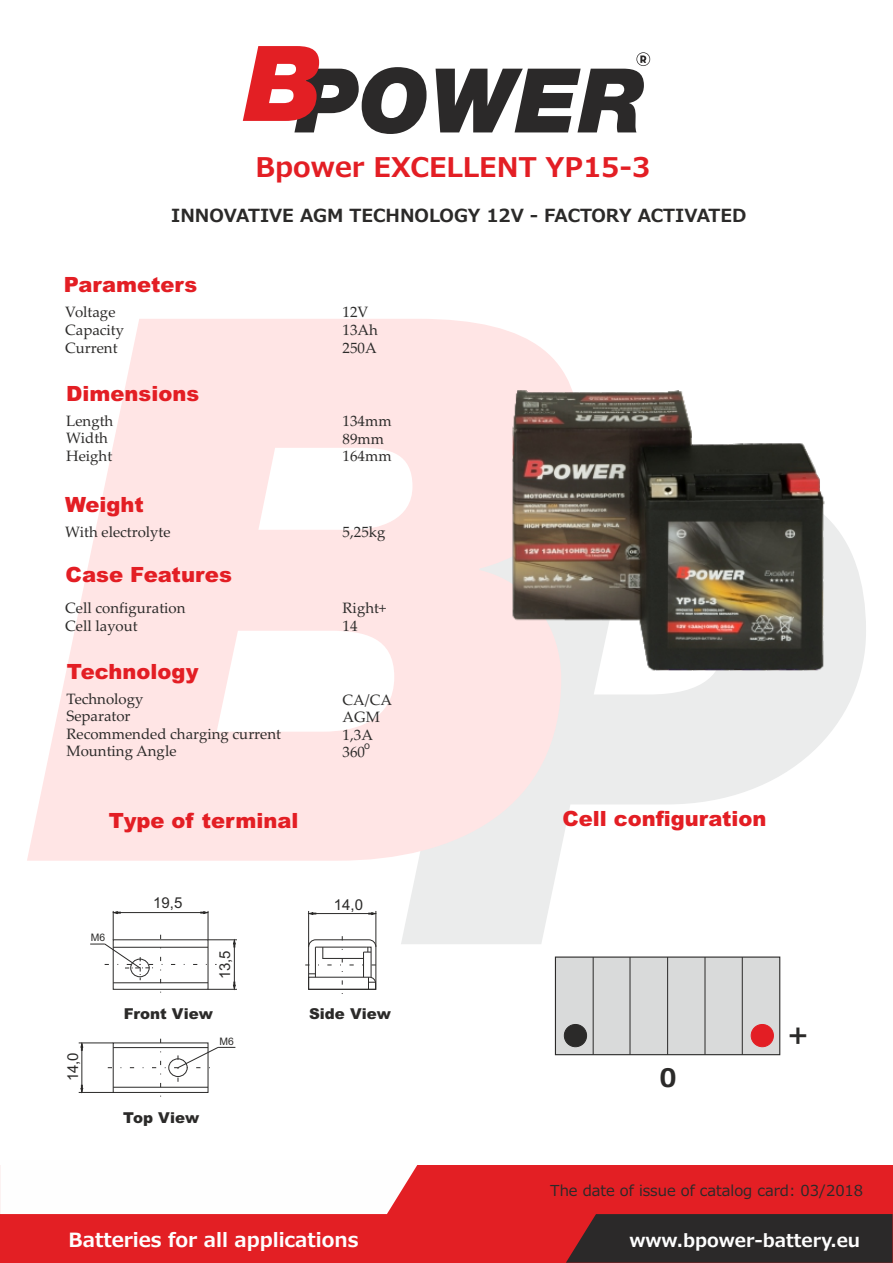
<style>
.page{position:relative;width:893px;height:1263px;background:#fff}
.page>*{position:absolute;margin:0;border:0;box-sizing:border-box;transform-origin:0 0}
.t1{font:700 27px "Meiryo";color:#e31e24}
.t2{font:700 25.35px "Meiryo";color:#2b2a29}
.t3{font:900 21px "Arial";color:#e31e24}
.t4{font:700 19.5px "Meiryo";color:#fefefe}
.t5{font:700 18px "Meiryo";color:#2b2a29}
.t6{font:700 18px "Meiryo";color:#fefefe}
.t7{font:15px/17.5px "Palatino Linotype";color:#2b2a29}
.t8{font:15px "Meiryo";color:#2b2a29}
.t9{font:900 15px "Arial";color:#2b2a29}
.t10{font:15px "Arial";color:#2b2a29}
.t11{font:10.35px "Arial";color:#2b2a29}
.t12{font:9.9px "Meiryo";color:#2b2a29}
</style>
<div class="page">
<svg style="left:401px;top:741px;width:422px;height:203px"></svg>
<svg style="left:27px;top:319px;width:552px;height:542px;fill:#ffe5e5"></svg>
<svg style="left:436px;top:52px;width:214px;height:80px"></svg>
<svg style="left:243px;top:46px;width:184px;height:88px"></svg>
<div style="left:0;top:1165px;width:892px;height:97px;background:#e31f24"></div>
<svg style="left:566px;top:1214px;width:326px;height:49px;background:#342828"></svg>
<div style="left:0;top:1165px;width:418px;height:49px;background:#fefefe"></div>
<svg style="left:554px;top:956px;width:227px;height:100px;background:#d2d3d3"></svg>
<hr style="left:593px;top:957px;width:1px;height:98px;background:#2b2a29">
<hr style="left:630px;top:957px;width:1px;height:98px;background:#2b2a29">
<hr style="left:667px;top:957px;width:1px;height:98px;background:#2b2a29">
<hr style="left:705px;top:957px;width:1px;height:98px;background:#2b2a29">
<hr style="left:742px;top:957px;width:1px;height:98px;background:#2b2a29">
<div style="left:564px;top:1024px;width:23px;height:23px;background:#2b2a29;border:1px solid #2b2a29;border-radius:50%"></div>
<div style="left:751px;top:1024px;width:23px;height:23px;background:#e31e24;border:1px solid #e31e24;border-radius:50%"></div>
<svg style="left:305px;top:936px;width:72px;height:58px"></svg>
<svg style="left:90px;top:911px;width:147px;height:82px"></svg>
<hr style="left:376px;top:911px;width:1px;height:36px;background:#2b2a29">
<hr style="left:308px;top:911px;width:1px;height:36px;background:#2b2a29">
<hr style="left:309px;top:913px;width:67px;height:1px;background:#2b2a29">
<svg style="left:368px;top:911px;width:9px;height:4px"></svg>
<svg style="left:307px;top:911px;width:10px;height:4px"></svg>
<svg style="left:108px;top:1039px;width:127px;height:58px"></svg>
<hr style="left:79px;top:1043px;width:34px;height:1px;background:#2b2a29">
<hr style="left:79px;top:1092px;width:34px;height:1px;background:#2b2a29">
<hr style="left:82px;top:1043px;width:1px;height:49px;background:#2b2a29">
<svg style="left:80px;top:1042px;width:4px;height:9px"></svg>
<svg style="left:80px;top:1084px;width:4px;height:10px"></svg>
<img style="left:467px;top:337px;width:399px;height:404px">
<h1 class="t1" style="left:256px;top:153px;width:396px">Bpower EXCELLENT YP15-3</h1>
<p class="t5" style="left:171px;top:206px;width:577px">INNOVATIVE AGM TECHNOLOGY 12V - FACTORY ACTIVATED</p>
<h3 class="t3" style="left:64px;top:277px;width:135px">Parameters</h3>
<p class="t7" style="left:65px;top:305px;width:60px">Voltage<br>Capacity<br>Current</p>
<p class="t7" style="left:343px;top:305px;width:37px">12V<br>13Ah<br>250A</p>
<h3 class="t3" style="left:66px;top:386px;width:135px">Dimensions</h3>
<p class="t7" style="left:66px;top:414px;width:49px">Length<br>Width<br>Height</p>
<p class="t7" style="left:343px;top:414px;width:50px">134mm<br>89mm<br>164mm</p>
<h3 class="t3" style="left:65px;top:496px;width:80px">Weight</h3>
<p class="t7" style="left:65px;top:524px;width:107px">With electrolyte</p>
<h3 class="t3" style="left:66px;top:566px;width:168px">Case Features</h3>
<p class="t7" style="left:65px;top:601px;width:122px">Cell configuration<br>Cell layout</p>
<h3 class="t3" style="left:67px;top:664px;width:133px">Technology</h3>
<p class="t7" style="left:67px;top:691px;width:216px">Technology<br>Separator<br>Recommended charging current<br>Mounting Angle</p>
<p class="t7" style="left:343px;top:525px;width:44px">5,25kg</p>
<p class="t7" style="left:343px;top:601px;width:45px;line-height:18px">Right+<br>14</p>
<p class="t7" style="left:343px;top:692px;width:51px">CA/CA<br>AGM<br>1,3A<br>360</p>
<p class="t12" style="left:364px;top:740px;width:7px">o</p>
<h3 class="t3" style="left:109px;top:813px;width:191px">Type of terminal</h3>
<h3 class="t3" style="left:562px;top:811px;width:206px">Cell configuration</h3>
<p class="t11" style="left:91px;top:934px;width:16px">M6</p>
<p class="t10" style="left:67px;top:1081px;width:31px;rotate:-90deg">14,0</p>
<p class="t10" style="left:153px;top:897px;width:31px">19,5</p>
<p class="t10" style="left:334px;top:899px;width:31px">14,0</p>
<p class="t10" style="left:219px;top:979px;width:31px;rotate:-90deg">13,5</p>
<p class="t9" style="left:124px;top:1008px;width:91px">Front View</p>
<p class="t9" style="left:309px;top:1008px;width:83px">Side View</p>
<p class="t11" style="left:219px;top:1037px;width:16px">M6</p>
<p class="t9" style="left:123px;top:1112px;width:77px">Top View</p>
<h2 class="t2" style="left:659px;top:1064px;width:19px">0</h2>
<h2 class="t2" style="left:788px;top:1021px;width:23px">+</h2>
<p class="t8" style="left:550px;top:1183px;width:315px">The date of issue of catalog card: 03/2018</p>
<h3 class="t4" style="left:69px;top:1230px;width:291px">Batteries for all applications</h3>
<p class="t6" style="left:629px;top:1231px;width:232px">www.bpower-battery.eu</p>
</div>
